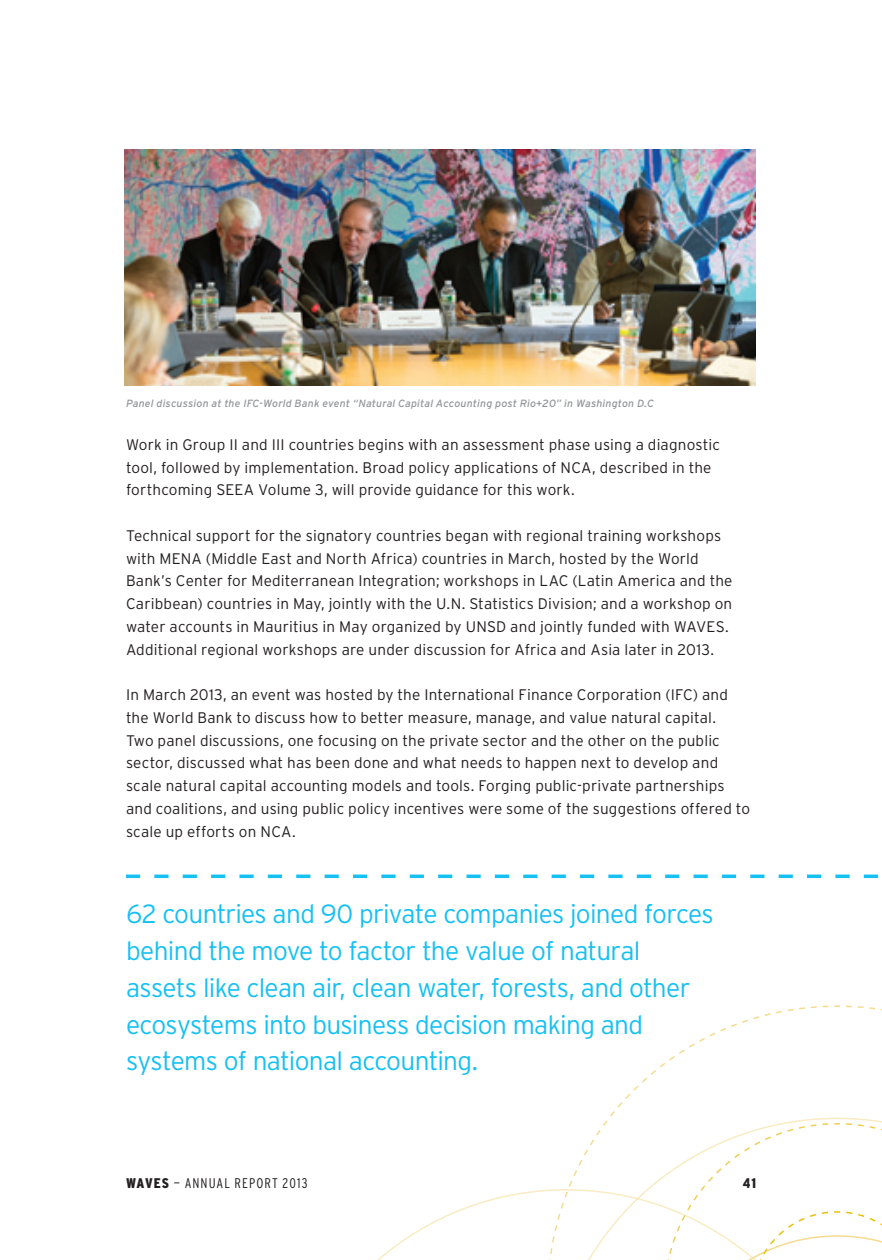
<style>
.page{position:relative;width:882px;height:1260px;background:#fff}
.page>*{position:absolute;margin:0;border:0;box-sizing:border-box;transform-origin:0 0}
.t1{font:300 26.25px/36.8px "Interstate";letter-spacing:-.03em;color:#15c0f2}
.t2{font:300 15.4px/22.8px "Interstate";letter-spacing:.01em;color:#231f20}
.t3{font:300 condensed 14px "Interstate";letter-spacing:.075em;color:#231f20}
.t4{font:900 condensed 14px "Interstate";color:#231f20}
.t5{font:italic 10.5px "Interstate";letter-spacing:.02em;color:#939598}
.s1{font-weight:900}
</style>
<div class="page">
<img style="left:125px;top:150px;width:631px;height:236px">
<svg style="left:846px;top:1006px;width:36px;height:4px"></svg>
<svg style="left:610px;top:1006px;width:218px;height:111px"></svg>
<svg style="left:834px;top:1005px;width:6px;height:2px"></svg>
<svg style="left:377px;top:1118px;width:505px;height:142px"></svg>
<svg style="left:126px;top:875px;width:752px;height:3px"></svg>
<p class="t5" style="left:126px;top:397px;width:530px">Panel discussion at the IFC-World Bank event “Natural Capital Accounting post Rio+20” in Washington D.C</p>
<p class="t2" style="left:126px;top:433px;width:596px">Work in Group II and III countries begins with an assessment phase using a diagnostic tool, followed by implementation. Broad policy applications of NCA, described in the forthcoming SEEA Volume 3, will provide guidance for this work.</p>
<p class="t2" style="left:126px;top:524px;width:608px">Technical support for the signatory countries began with regional training workshops with MENA (Middle East and North Africa) countries in March, hosted by the World Bank’s Center for Mediterranean Integration; workshops in LAC (Latin America and the Caribbean) countries in May, jointly with the U.N. Statistics Division; and a workshop on water accounts in Mauritius in May organized by UNSD and jointly funded with WAVES.<br>Additional regional workshops are under discussion for Africa and Asia later in 2013.</p>
<p class="t2" style="left:126px;top:683px;width:626px">In March 2013, an event was hosted by the International Finance Corporation (IFC) and the World Bank to discuss how to better measure, manage, and value natural capital.<br>Two panel discussions, one focusing on the private sector and the other on the public sector, discussed what has been done and what needs to happen next to develop and scale natural capital accounting models and tools. Forging public-private partnerships and coalitions, and using public policy incentives were some of the suggestions offered to scale up efforts on NCA.</p>
<h1 class="t1" style="left:126px;top:896px;width:589px">62 countries and 90 private companies joined forces behind the move to factor the value of natural assets like clean air, clean water, forests, and other ecosystems into business decision making and systems of national accounting.</h1>
<p class="t3" style="left:126px;top:1175px;width:183px"><span class="s1">WAVES</span> — ANNUAL REPORT 2013</p>
<p class="t4" style="left:743px;top:1175px;width:15px">41</p>
</div>
